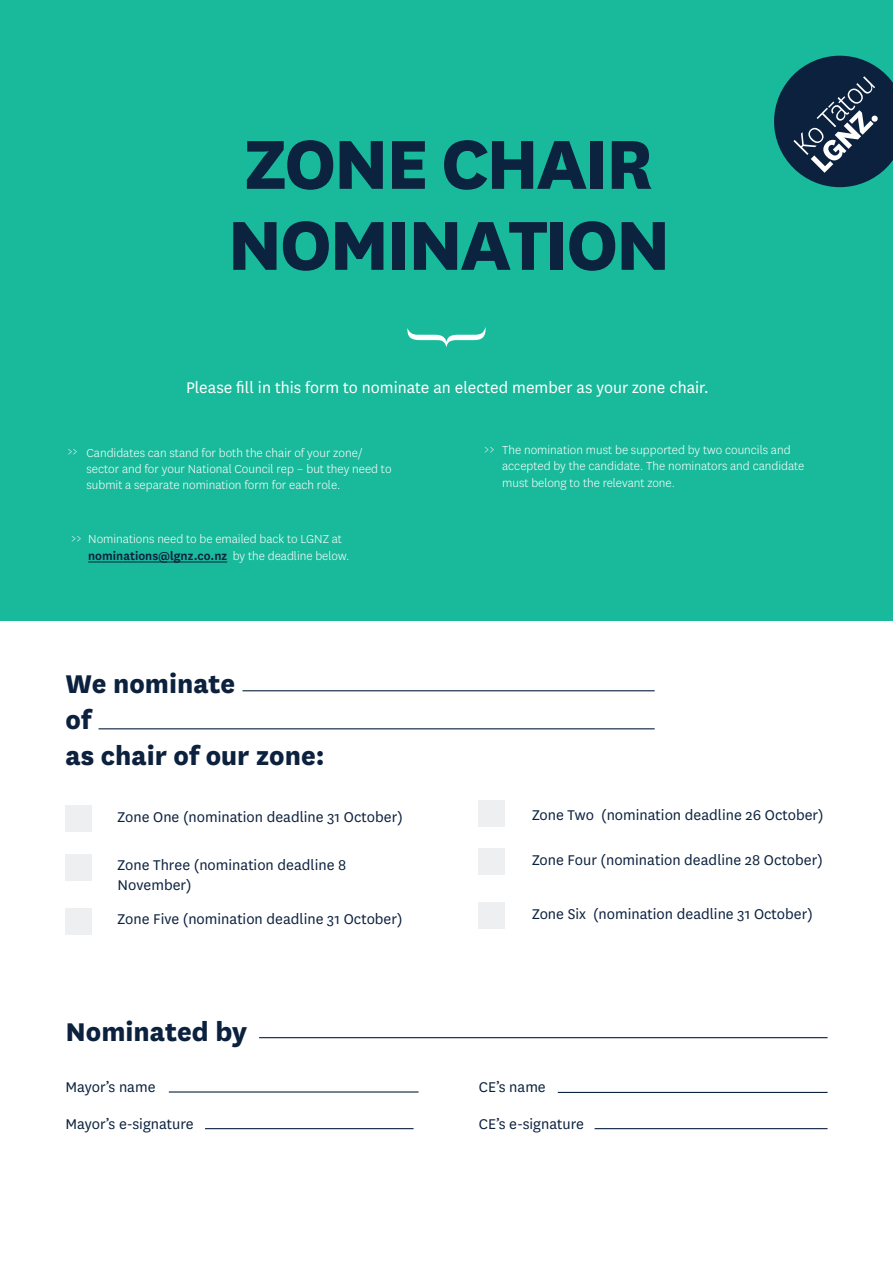
<style>
.page{position:relative;width:893px;height:1263px;background:#fff}
.page>*{position:absolute;margin:0;border:0;box-sizing:border-box;transform-origin:0 0}
.t1{font:800 81px/81px "National";letter-spacing:-.035em;color:#0c2340}
.t2{font:800 30px/36px "National";color:#0b213e}
.t3{font:18px "National";color:#fff}
.t4{font:16.5px/19.8px "National";color:#0b213e}
.t5{font:300 13.5px/16.2px "National";color:#fff}
.s1{font-weight:600;color:#0b213e}
</style>
<div class="page">
<div style="left:0;top:0;width:893px;height:621px;background:#18ba9b"></div>
<svg style="left:407px;top:327px;width:79px;height:20px"></svg>
<hr style="left:169px;top:1091px;width:250px;height:1px;background:#0b213e">
<hr style="left:205px;top:1128px;width:209px;height:1px;background:#0b213e">
<hr style="left:558px;top:1092px;width:270px;height:1px;background:#0b213e">
<hr style="left:595px;top:1128px;width:233px;height:1px;background:#0b213e">
<hr style="left:259px;top:1037px;width:569px;height:1px;background:#0b213e">
<hr style="left:243px;top:690px;width:412px;height:1px;background:#0b213e">
<hr style="left:99px;top:728px;width:556px;height:1px;background:#0b213e">
<div style="left:66px;top:805px;width:26px;height:27px;background:#edeff0"></div>
<div style="left:479px;top:801px;width:26px;height:26px;background:#edeff0"></div>
<div style="left:66px;top:854px;width:26px;height:26px;background:#edeff0"></div>
<div style="left:479px;top:849px;width:26px;height:26px;background:#edeff0"></div>
<div style="left:66px;top:908px;width:26px;height:26px;background:#edeff0"></div>
<div style="left:479px;top:903px;width:26px;height:26px;background:#edeff0"></div>
<hr style="left:88px;top:562px;width:139px;height:1px;background:#0b213e">
<svg style="left:774px;top:56px;width:119px;height:131px"></svg>
<h1 class="t1" style="left:227px;top:117px;width:445px">ZONE CHAIR<br>NOMINATION</h1>
<h3 class="t3" style="left:186px;top:375px;width:524px">Please fill in this form to nominate an elected member as your zone chair.</h3>
<p class="t5" style="left:67px;top:443px;width:12px">&gt;&gt;</p>
<p class="t5" style="left:86px;top:444px;width:307px">Candidates can stand for both the chair of your zone/ sector and for your National Council rep – but they need to submit a separate nomination form for each role.</p>
<p class="t5" style="left:484px;top:441px;width:12px">&gt;&gt;</p>
<p class="t5" style="left:502px;top:442px;width:304px">The nomination must be supported by two councils and accepted by the candidate. The nominators and candidate must belong to the relevant zone.</p>
<p class="t5" style="left:71px;top:529px;width:12px">&gt;&gt;</p>
<p class="t5" style="left:88px;top:530px;width:263px;line-height:17px">Nominations need to be emailed back to LGNZ at <span class="s1">nominations@lgnz.co.nz</span> by the deadline below.</p>
<h2 class="t2" style="left:66px;top:664px;width:261px">We nominate<br>of<br>as chair of our zone:</h2>
<p class="t4" style="left:532px;top:804px;width:293px">Zone Two (nomination deadline 26 October)</p>
<p class="t4" style="left:532px;top:849px;width:292px">Zone Four (nomination deadline 28 October)</p>
<p class="t4" style="left:118px;top:806px;width:287px">Zone One (nomination deadline 31 October)</p>
<p class="t4" style="left:118px;top:854px;width:230px">Zone Three (nomination deadline 8<br>November)</p>
<p class="t4" style="left:118px;top:909px;width:286px">Zone Five (nomination deadline 31 October)</p>
<p class="t4" style="left:532px;top:903px;width:282px">Zone Six (nomination deadline 31 October)</p>
<h2 class="t2" style="left:65px;top:1011px;width:183px">Nominated by</h2>
<p class="t4" style="left:65px;top:1076px;width:92px">Mayor’s name</p>
<p class="t4" style="left:65px;top:1113px;width:130px">Mayor’s e-signature</p>
<p class="t4" style="left:479px;top:1076px;width:68px">CE’s name</p>
<p class="t4" style="left:479px;top:1113px;width:106px">CE’s e-signature</p>
</div>
